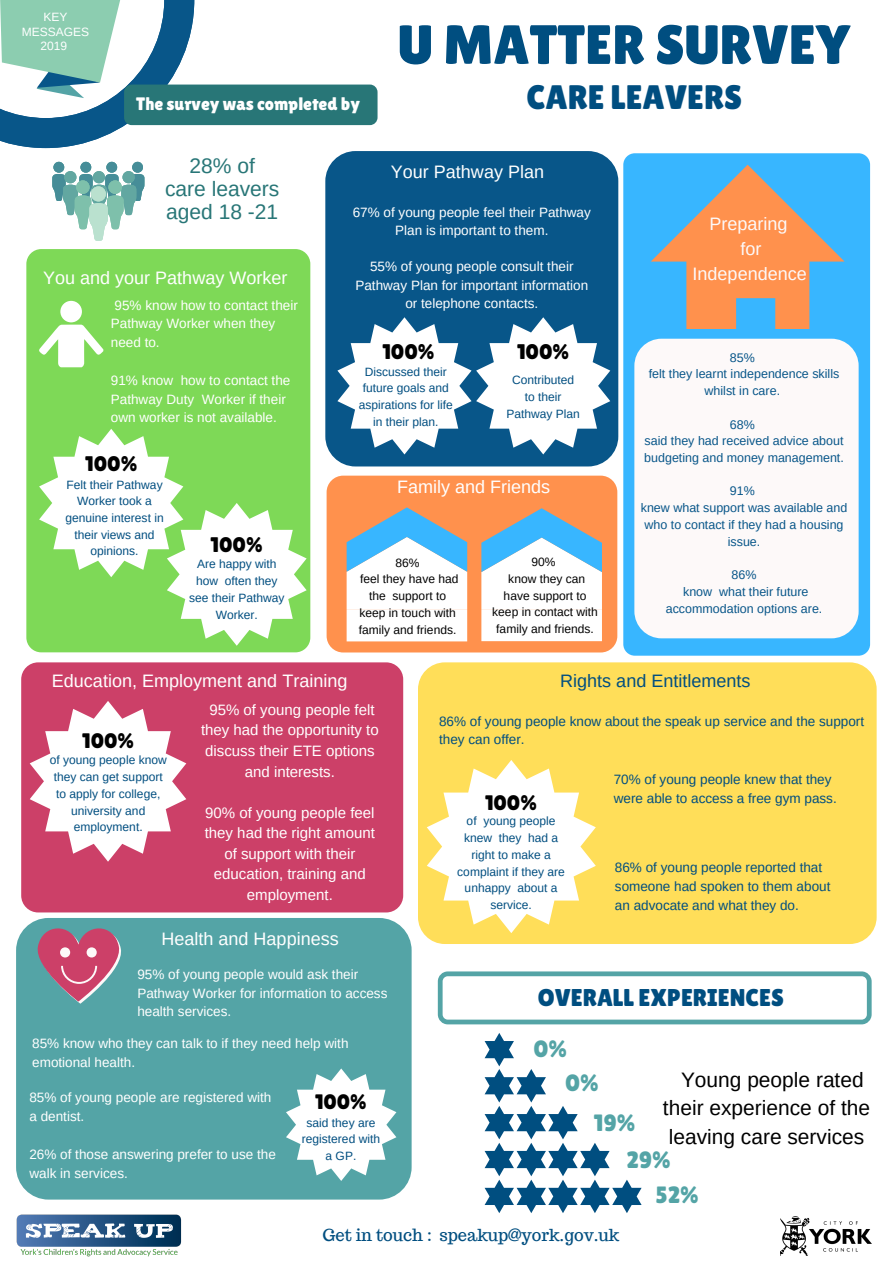
<style>
.page{position:relative;width:894px;height:1264px;background:#fff}
.page>*{position:absolute;margin:0;border:0;box-sizing:border-box;transform-origin:0 0}
.t1{font:55.2px "Lilita One";color:#004e80}
.t2{font:34.05px "Lilita One";color:#004e80}
.t3{font:30px "Liberation Serif";color:#fff}
.t4{font:24.3px "Lilita One";color:#004e80}
.t5{font:23.55px/34.2px "Lilita One";color:#54a4a6}
.t6{font:21.15px "Lilita One";color:#000}
.t7{font:21px/23.2px "Arimo";color:#287677;text-align:center}
.t8{font:21px "Lilita One";color:#000}
.t9{font:20.85px/28.5px "Arimo";color:#000;text-align:center}
.t10{font:20.85px "Lilita One";color:#000}
.t11{font:18px "Arimo";color:#fff}
.t12{font:18px/25.2px "Arimo";color:#fdf9f9;text-align:center}
.t13{font:18px "Lilita One";color:#fff}
.t14{font:18px "Arimo";color:#004e80}
.t15{font:16.5px "Trocchi";color:#004e80}
.t16{font:15px/20.5px "Arimo";color:#fff;text-align:center}
.t17{font:13.5px/18.9px "Arimo";color:#fff}
.t18{font:13.5px/18.8px "Arimo";color:#004e80}
.t19{font:12.45px/16.6px "Arimo";color:#085689;text-align:center}
.t20{font:12px/16.8px "Arimo";color:#004e80;text-align:center}
.t21{font:12px/16.5px "Arimo";color:#000;text-align:center}
.t22{font:12px/14.5px "Arimo";color:#fff;text-align:center}
</style>
<div class="page">
<img style="left:780px;top:1216px;width:91px;height:39px">
<div style="left:326px;top:475px;width:291px;height:177px;background:#ff914d;border-radius:17px"></div>
<svg style="left:346px;top:507px;width:121px;height:134px;background:#d3dfe6"></svg>
<svg style="left:481px;top:508px;width:120px;height:133px;background:#d3dfe5"></svg>
<div style="left:623px;top:153px;width:246px;height:502px;background:#38b6ff;border-radius:12px"></div>
<svg style="left:651px;top:165px;width:193px;height:177px"></svg>
<div style="left:664px;top:329px;width:155px;height:24px;background:#38b6ff"></div>
<div style="left:634px;top:339px;width:224px;height:299px;background:#fdf9f9;border-radius:27px"></div>
<div style="left:21px;top:662px;width:382px;height:250px;background:#cc4068;border-radius:17px"></div>
<svg style="left:30px;top:701px;width:156px;height:160px"></svg>
<div style="left:26px;top:249px;width:284px;height:403px;background:#7ed957;border-radius:15px"></div>
<div style="left:60px;top:301px;width:22px;height:21px;background:#fff;border-radius:50%"></div>
<svg style="left:39px;top:324px;width:64px;height:43px"></svg>
<svg style="left:39px;top:429px;width:267px;height:216px"></svg>
<div style="left:325px;top:151px;width:293px;height:315px;background:#085689;border-radius:30px"></div>
<svg style="left:337px;top:317px;width:273px;height:137px"></svg>
<div style="left:418px;top:662px;width:458px;height:282px;background:#ffde59;border-radius:27px"></div>
<svg style="left:427px;top:760px;width:168px;height:173px"></svg>
<div style="left:16px;top:918px;width:395px;height:281px;background:#54a4a6;border-radius:32px"></div>
<svg style="left:286px;top:1068px;width:110px;height:112px"></svg>
<img style="left:16px;top:1214px;width:166px;height:43px">
<svg style="left:437px;top:971px;width:434px;height:53px"></svg>
<svg style="left:38px;top:928px;width:83px;height:75px"></svg>
<svg style="left:484px;top:1033px;width:157px;height:180px"></svg>
<svg style="left:0;top:0;width:194px;height:148px"></svg>
<div style="left:124px;top:85px;width:253px;height:40px;background:#287677;border-radius:8px"></div>
<svg style="left:52px;top:162px;width:92px;height:79px"></svg>
<div style="left:91px;top:186px;width:15px;height:15px;background:#bae1cf;border-radius:50%"></div>
<div style="left:16px;top:16px;width:77px;height:32px;background:#8ccdb0;border-radius:6px"></div>
<p class="t22" style="left:22px;top:10px;width:69px">KEY<br>MESSAGES<br>2019</p>
<h3 class="t3" style="left:40px;top:20px;width:43px">HI!</h3>
<h3 class="t13" style="left:136px;top:93px;width:225px">The survey was completed by</h3>
<h1 class="t1" style="left:398px;top:13px;width:453px">U MATTER SURVEY</h1>
<h2 class="t2" style="left:526px;top:77px;width:217px">CARE LEAVERS</h2>
<h3 class="t7" style="left:165px;top:154px;width:116px">28% of<br>care leavers aged 18 -21</h3>
<h3 class="t11" style="left:43px;top:268px;width:246px">You and your Pathway Worker</h3>
<p class="t17" style="left:111px;top:295px;width:188px">95% know how to contact their<br>Pathway Worker when they need to.</p>
<p class="t17" style="left:111px;top:370px;width:181px">91% know how to contact the<br>Pathway Duty Worker if their own worker is not available.</p>
<h3 class="t6" style="left:85px;top:451px;width:54px">100%</h3>
<p class="t20" style="left:65px;top:476px;width:100px">Felt their Pathway<br>Worker took a genuine interest in their views and opinions.</p>
<h3 class="t6" style="left:210px;top:532px;width:54px">100%</h3>
<p class="t20" style="left:189px;top:555px;width:97px">Are happy with how often they see their Pathway<br>Worker.</p>
<h3 class="t11" style="left:391px;top:162px;width:155px">Your Pathway Plan</h3>
<p class="t17" style="left:352px;top:203px;width:239px;line-height:18.3px;text-align:center">67% of young people feel their Pathway<br>Plan is important to them.</p>
<p class="t17" style="left:355px;top:257px;width:234px;line-height:18.3px;text-align:center">55% of young people consult their<br>Pathway Plan for important information or telephone contacts.</p>
<h3 class="t6" style="left:517px;top:339px;width:54px">100%</h3>
<p class="t20" style="left:506px;top:372px;width:75px">Contributed to their<br>Pathway Plan</p>
<h3 class="t6" style="left:382px;top:339px;width:54px">100%</h3>
<p class="t20" style="left:358px;top:363px;width:96px">Discussed their future goals and aspirations for life in their plan.</p>
<h3 class="t11" style="left:397px;top:476px;width:155px">Family and Friends</h3>
<p class="t21" style="left:359px;top:554px;width:101px">86%<br>feel they have had the support to keep in touch with family and friends.</p>
<p class="t21" style="left:492px;top:554px;width:107px">90%<br>know they can have support to keep in contact with family and friends.</p>
<h3 class="t12" style="left:692px;top:211px;width:116px">Preparing<br>for<br>Independence</h3>
<p class="t19" style="left:648px;top:349px;width:192px">85%<br>felt they learnt independence skills whilst in care.</p>
<p class="t19" style="left:644px;top:416px;width:201px">68%<br>said they had received advice about budgeting and money management.</p>
<p class="t19" style="left:640px;top:483px;width:208px">91%<br>knew what support was available and who to contact if they had a housing issue.</p>
<p class="t19" style="left:665px;top:566px;width:158px">86%<br>know what their future accommodation options are.</p>
<h3 class="t11" style="left:52px;top:671px;width:297px">Education, Employment and Training</h3>
<p class="t16" style="left:201px;top:699px;width:179px">95% of young people felt they had the opportunity to discuss their ETE options and interests.</p>
<p class="t16" style="left:205px;top:802px;width:172px">90% of young people feel they had the right amount of support with their education, training and employment.</p>
<h3 class="t8" style="left:82px;top:728px;width:54px">100%</h3>
<p class="t20" style="left:50px;top:752px;width:118px">of young people know they can get support to apply for college, university and employment.</p>
<h3 class="t11" style="left:161px;top:929px;width:179px">Health and Happiness</h3>
<p class="t17" style="left:137px;top:964px;width:251px">95% of young people would ask their<br>Pathway Worker for information to access health services.</p>
<p class="t17" style="left:32px;top:1033px;width:318px">85% know who they can talk to if they need help with emotional health.</p>
<p class="t17" style="left:29px;top:1087px;width:243px">85% of young people are registered with a dentist.</p>
<p class="t17" style="left:29px;top:1144px;width:248px">26% of those answering prefer to use the walk in services.</p>
<h3 class="t10" style="left:315px;top:1089px;width:53px">100%</h3>
<p class="t20" style="left:302px;top:1114px;width:80px">said they are registered with a GP.</p>
<h3 class="t14" style="left:560px;top:671px;width:192px">Rights and Entitlements</h3>
<p class="t18" style="left:439px;top:711px;width:426px">86% of young people know about the speak up service and the support they can offer.</p>
<h3 class="t8" style="left:485px;top:790px;width:54px">100%</h3>
<p class="t20" style="left:457px;top:812px;width:109px">of young people knew they had a right to make a complaint if they are unhappy about a service.</p>
<p class="t18" style="left:613px;top:770px;width:224px">70% of young people knew that they were able to access a free gym pass.</p>
<p class="t18" style="left:614px;top:858px;width:217px">86% of young people reported that someone had spoken to them about an advocate and what they do.</p>
<h3 class="t4" style="left:537px;top:983px;width:247px">OVERALL EXPERIENCES</h3>
<h3 class="t5" style="left:565px;top:1031px;width:35px;text-indent:-32px">0%<br>0%</h3>
<h3 class="t5" style="left:593px;top:1105px;width:43px">19%</h3>
<h3 class="t5" style="left:626px;top:1142px;width:46px">29%</h3>
<h3 class="t5" style="left:655px;top:1177px;width:45px">52%</h3>
<h3 class="t9" style="left:662px;top:1065px;width:208px">Young people rated their experience of the leaving care services</h3>
<p class="t15" style="left:322px;top:1224px;width:298px">Get in touch : speakup@york.gov.uk</p>
</div>
